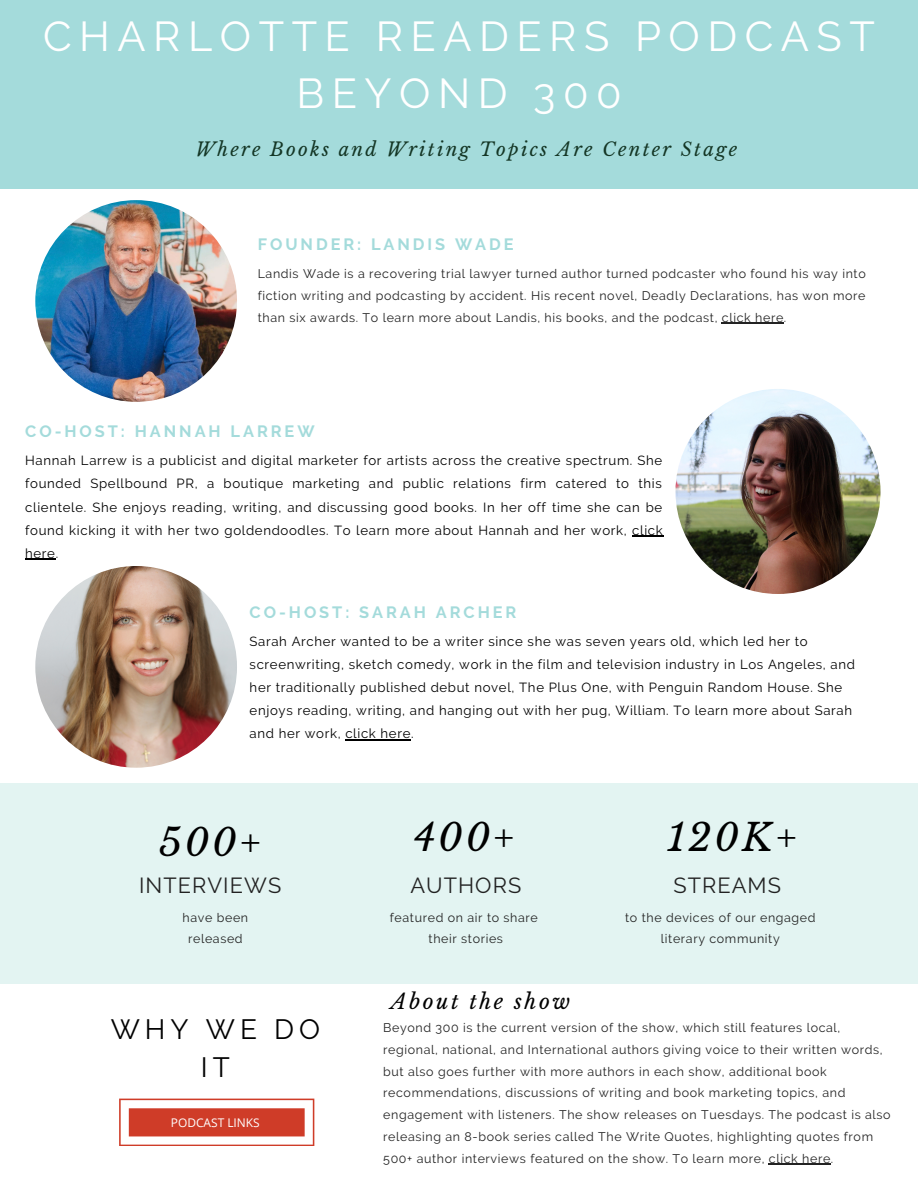
<style>
.page{position:relative;width:918px;height:1188px;background:#fff}
.page>*{position:absolute;margin:0;border:0;box-sizing:border-box;transform-origin:0 0}
.t1{font:41.7px/57.3px "Raleway";letter-spacing:.18em;color:#fff;text-align:center}
.t2{font:italic 37.35px "Libre Baskerville";letter-spacing:.08em;color:#000}
.t3{font:27.9px/38px "Raleway";letter-spacing:.18em;color:#000;text-align:center}
.t4{font:21.75px "Raleway";letter-spacing:.05em;color:#222}
.t5{font:italic 20.85px "Libre Baskerville";letter-spacing:.12em;color:#000}
.t6{font:italic 18.6px "Libre Baskerville";letter-spacing:.12em;color:#143625}
.t7{font:700 16.35px "Raleway";letter-spacing:.18em;color:#a4dbdb}
.t8{font:13.2px/23.1px "Raleway";letter-spacing:.05em;color:#000;text-align:justify}
.t9{font:12.45px/21.8px "Raleway";letter-spacing:.05em;color:#222;text-align:center}
.t10{font:12px "Open Sans";color:#fff}
</style>
<div class="page">
<div style="left:0;top:0;width:918px;height:188px;background:#a4dbdb"></div>
<div style="left:0;top:783px;width:918px;height:201px;background:#e3f4f2"></div>
<img style="left:35px;top:200px;width:202px;height:202px;border-radius:50%">
<svg style="left:119px;top:1099px;width:195px;height:47px"></svg>
<hr style="left:722px;top:323px;width:62px;height:1px;background:#222">
<img style="left:675px;top:389px;width:206px;height:205px;border-radius:50%">
<img style="left:35px;top:566px;width:202px;height:202px;border-radius:50%">
<hr style="left:769px;top:1164px;width:62px;height:1px;background:#222">
<hr style="left:632px;top:536px;width:31px;height:1px;background:#000">
<hr style="left:25px;top:559px;width:31px;height:1px;background:#000">
<hr style="left:345px;top:739px;width:66px;height:1px;background:#000">
<h1 class="t1" style="left:43px;top:8px;width:833px">CHARLOTTE READERS PODCAST<br>BEYOND 300</h1>
<h3 class="t6" style="left:196px;top:138px;width:543px">Where Books and Writing Topics Are Center Stage</h3>
<h3 class="t7" style="left:258px;top:235px;width:257px">FOUNDER: LANDIS WADE</h3>
<p class="t9" style="left:258px;top:263px;width:609px;text-align:justify">Landis Wade is a recovering trial lawyer turned author turned podcaster who found his way into fiction writing and podcasting by accident. His recent novel, Deadly Declarations, has won more than six awards. To learn more about Landis, his books, and the podcast, click here.</p>
<h3 class="t7" style="left:25px;top:422px;width:291px">CO-HOST: HANNAH LARREW</h3>
<p class="t8" style="left:25px;top:449px;width:639px">Hannah Larrew is a publicist and digital marketer for artists across the creative spectrum. She founded Spellbound PR, a boutique marketing and public relations firm catered to this clientele. She enjoys reading, writing, and discussing good books. In her off time she can be found kicking it with her two goldendoodles. To learn more about Hannah and her work, click here.</p>
<h3 class="t7" style="left:250px;top:603px;width:268px">CO-HOST: SARAH ARCHER</h3>
<p class="t8" style="left:250px;top:629px;width:607px;text-align:left">Sarah Archer wanted to be a writer since she was seven years old, which led her to screenwriting, sketch comedy, work in the film and television industry in Los Angeles, and her traditionally published debut novel, The Plus One, with Penguin Random House. She enjoys reading, writing, and hanging out with her pug, William. To learn more about Sarah and her work, click here.</p>
<h2 class="t2" style="left:159px;top:820px;width:104px">500+</h2>
<h2 class="t2" style="left:414px;top:815px;width:103px">400+</h2>
<h2 class="t2" style="left:668px;top:815px;width:131px">120K+</h2>
<h3 class="t4" style="left:139px;top:873px;width:144px">INTERVIEWS</h3>
<h3 class="t4" style="left:410px;top:873px;width:112px">AUTHORS</h3>
<h3 class="t4" style="left:673px;top:873px;width:109px">STREAMS</h3>
<p class="t9" style="left:183px;top:907px;width:67px;line-height:21.1px">have been released</p>
<p class="t9" style="left:390px;top:907px;width:149px;line-height:21.1px">featured on air to share their stories</p>
<p class="t9" style="left:625px;top:907px;width:192px;line-height:21.1px">to the devices of our engaged literary community</p>
<h3 class="t5" style="left:391px;top:989px;width:181px">About the show</h3>
<h3 class="t3" style="left:111px;top:1010px;width:211px">WHY WE DO<br>IT</h3>
<p class="t9" style="left:383px;top:1017px;width:509px;text-align:left">Beyond 300 is the current version of the show, which still features local, regional, national, and International authors giving voice to their written words, but also goes further with more authors in each show, additional book recommendations, discussions of writing and book marketing topics, and engagement with listeners. The show releases on Tuesdays. The podcast is also releasing an 8-book series called The Write Quotes, highlighting quotes from 500+ author interviews featured on the show. To learn more, click here.</p>
<p class="t10" style="left:171px;top:1114px;width:90px">PODCAST LINKS</p>
</div>
